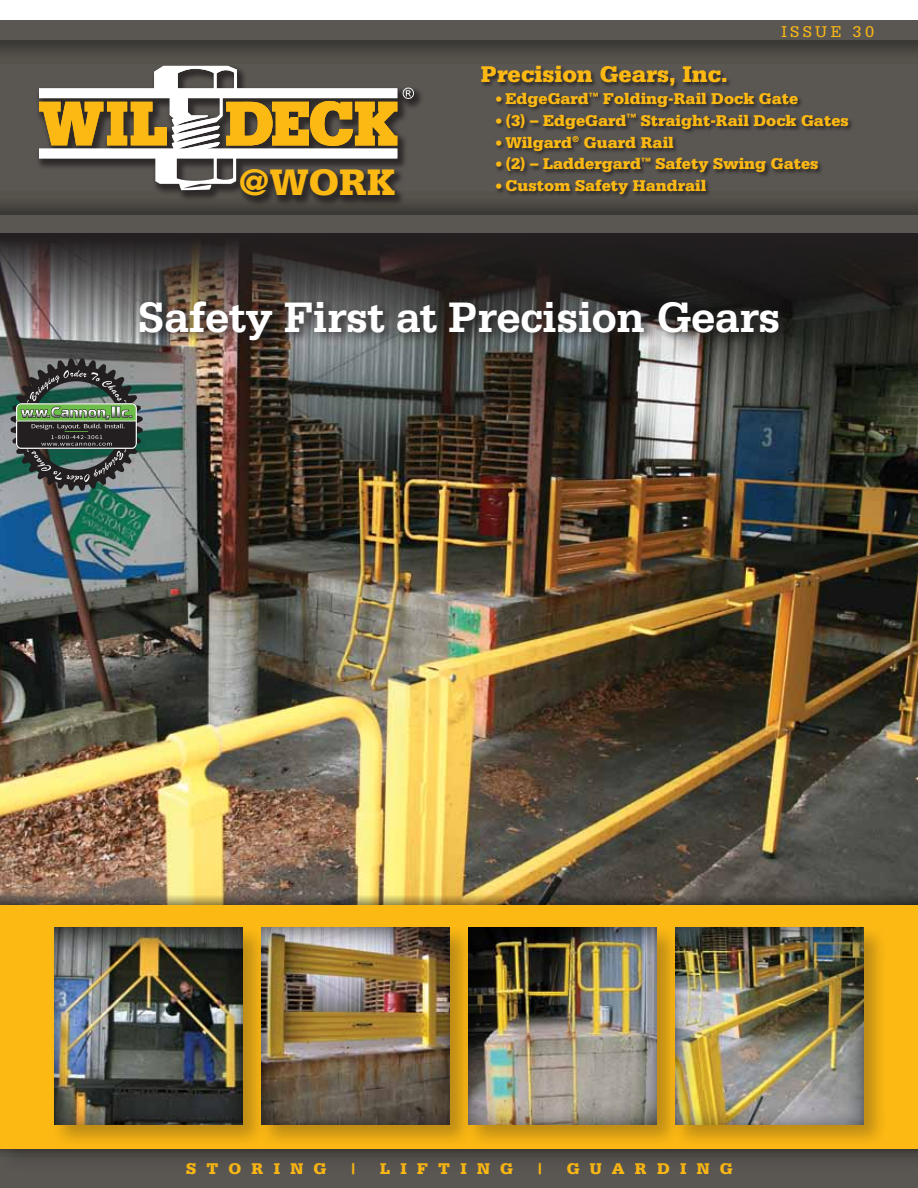
<style>
.page{position:relative;width:918px;height:1188px;background:#fff}
.page>*{position:absolute;margin:0;border:0;box-sizing:border-box;transform-origin:0 0}
.t1{font:700 45px "Serifa";letter-spacing:-.02em;color:#fff}
.t2{font:900 39px "Serifa";color:#fdb913}
.t3{font:900 24px "Serifa";color:#fdb913}
.t4{font:900 16.5px/21.8px "Serifa";color:#fdb913}
.t5{font:900 16.5px "Serifa";letter-spacing:.62em;color:#fdb913}
.t6{font:16.5px "Serifa";letter-spacing:.2em;color:#fdb913}
.s1{font-size:31.5px}
</style>
<div class="page">
<img style="left:0;top:384px;width:918px;height:502px">
<div style="left:0;top:20px;width:918px;height:215px;background:#5a5652"></div>
<svg style="left:0;top:200px;width:918px;height:15px"></svg>
<svg style="left:0;top:40px;width:918px;height:16px"></svg>
<div style="left:35px;top:63px;width:390px;height:144px;background:#231f20;opacity:.8"></div>
<svg style="left:39px;top:66px;width:358px;height:124px"></svg>
<svg style="left:403px;top:88px;width:11px;height:11px"></svg>
<div style="left:0;top:1134px;width:918px;height:54px;background:#5a5652"></div>
<img style="left:0;top:886px;width:918px;height:15px">
<svg style="left:0;top:233px;width:918px;height:151px;background:#3e3b39"></svg>
<div style="left:137px;top:296px;width:654px;height:55px;background:#231f20;opacity:.8"></div>
<div style="left:0;top:901px;width:918px;height:272px;background:#231f20;opacity:.3"></div>
<div style="left:0;top:905px;width:918px;height:243px;background:#fdb913"></div>
<div style="left:50px;top:924px;width:218px;height:225px;background:#231f20;opacity:.3"></div>
<div style="left:52px;top:925px;width:192px;height:199px;background:#231f20;opacity:.75"></div>
<div style="left:257px;top:924px;width:218px;height:225px;background:#231f20;opacity:.3"></div>
<div style="left:260px;top:925px;width:192px;height:199px;background:#231f20;opacity:.75"></div>
<div style="left:464px;top:924px;width:218px;height:225px;background:#231f20;opacity:.3"></div>
<div style="left:466px;top:925px;width:192px;height:199px;background:#231f20;opacity:.75"></div>
<div style="left:671px;top:924px;width:218px;height:225px;background:#231f20;opacity:.3"></div>
<div style="left:674px;top:925px;width:192px;height:199px;background:#231f20;opacity:.75"></div>
<div style="left:480px;top:65px;width:374px;height:134px;background:#231f20;opacity:.85"></div>
<img style="left:11px;top:358px;width:132px;height:132px">
<h2 class="t2" style="left:238px;top:160px;width:158px">@WORK</h2>
<p class="t6" style="left:782px;top:22px;width:94px">ISSUE 30</p>
<h3 class="t3" style="left:481px;top:60px;width:248px">Precision Gears, Inc.</h3>
<p class="t4" style="left:494px;top:88px;width:356px"><span class="s1">·</span>EdgeGard<sup>™</sup> Folding-Rail Dock Gate<br><span class="s1">·</span>(3) – EdgeGard<sup>™</sup> Straight-Rail Dock Gates <span class="s1">·</span>Wilgard<sup>®</sup> Guard Rail<br><span class="s1">·</span>(2) – Laddergard<sup>™</sup> Safety Swing Gates <span class="s1">·</span>Custom Safety Handrail</p>
<h1 class="t1" style="left:137px;top:291px;width:645px">Safety First at Precision Gears</h1>
<p class="t5" style="left:186px;top:1159px;width:142px">STORING</p>
<p class="t4" style="left:351px;top:1157px;width:5px">|</p>
<p class="t5" style="left:380px;top:1159px;width:134px">LIFTING</p>
<p class="t4" style="left:538px;top:1157px;width:5px">|</p>
<p class="t5" style="left:567px;top:1159px;width:168px">GUARDING</p>
</div>
